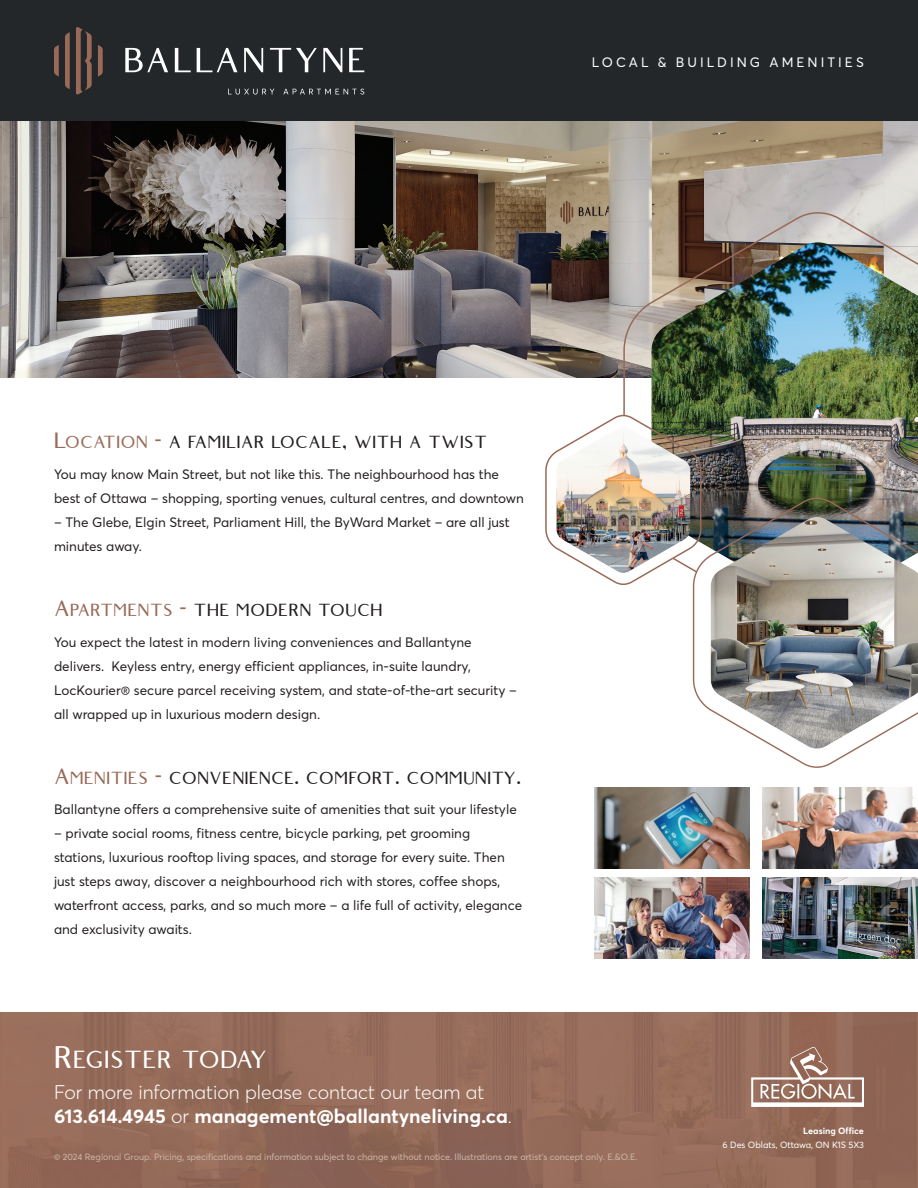
<style>
.page{position:relative;width:918px;height:1188px;background:#fff}
.page>*{position:absolute;margin:0;border:0;box-sizing:border-box;transform-origin:0 0}
.CTA_Header{font:36px "Belgium";color:#fff}
.Header_1{font:25.5px "Belgium";color:#231f20}
.CTA{font:300 19.5px/24px "Averta Std";color:#fff}
.t1{font:13.5px/24px "Averta Std";color:#231f20}
.Coming{font:13.5px "Averta Std";letter-spacing:.225em;color:#fff}
.Copyright{font:9px "Averta Std";color:#cdb7ab}
.Copyright-2{font:9px "Averta Std";color:#fff}
.Copyright-3{font:700 9px "Averta Std";color:#fff}
.s1{color:#986a57}
.s2{font-weight:700}
</style>
<div class="page">
<img style="left:594px;top:878px;width:155px;height:80px">
<div style="left:0;top:0;width:918px;height:122px;background:#23272a"></div>
<img style="left:0;top:122px;width:918px;height:256px">
<img style="left:0;top:1012px;width:918px;height:176px">
<svg style="left:751px;top:1047px;width:113px;height:60px"></svg>
<img style="left:763px;top:788px;width:155px;height:81px">
<img style="left:594px;top:788px;width:155px;height:81px">
<img style="left:763px;top:878px;width:155px;height:80px">
<svg style="left:125px;top:48px;width:43px;height:24px"></svg>
<svg style="left:175px;top:48px;width:16px;height:24px"></svg>
<svg style="left:197px;top:48px;width:40px;height:24px"></svg>
<svg style="left:244px;top:48px;width:19px;height:24px"></svg>
<svg style="left:270px;top:48px;width:47px;height:24px"></svg>
<svg style="left:323px;top:48px;width:19px;height:24px"></svg>
<svg style="left:349px;top:48px;width:15px;height:24px"></svg>
<svg style="left:54px;top:27px;width:49px;height:68px"></svg>
<svg style="left:228px;top:89px;width:46px;height:5px"></svg>
<svg style="left:283px;top:89px;width:81px;height:5px"></svg>
<svg style="left:623px;top:211px;width:295px;height:203px;background:#bfb8b4"></svg>
<img style="left:652px;top:242px;width:266px;height:255px">
<img style="left:545px;top:414px;width:168px;height:171px">
<svg style="left:692px;top:497px;width:226px;height:271px"></svg>
<img style="left:711px;top:517px;width:207px;height:232px">
<p class="Coming" style="left:592px;top:53px;width:274px">LOCAL &amp; BUILDING AMENITIES</p>
<p class="Header_1" style="left:54px;top:428px;width:435px"><span class="s1">Location -</span> a familiar locale, with a twist</p>
<p class="t1" style="left:54px;top:461px;width:471px">You may know Main Street, but not like this. The neighbourhood has the best of Ottawa – shopping, sporting venues, cultural centres, and downtown</p>
<p class="t1" style="left:54px;top:509px;width:457px">– The Glebe, Elgin Street, Parliament Hill, the ByWard Market – are all just minutes away.</p>
<p class="Header_1" style="left:54px;top:595px;width:330px"><span class="s1">Apartments -</span> the modern touch</p>
<p class="t1" style="left:54px;top:629px;width:464px">You expect the latest in modern living conveniences and Ballantyne delivers. Keyless entry, energy efficient appliances, in-suite laundry, LocKourier® secure parcel receiving system, and state-of-the-art security – all wrapped up in luxurious modern design.</p>
<p class="Header_1" style="left:54px;top:763px;width:469px"><span class="s1">Amenities -</span> convenience. comfort. community.</p>
<p class="t1" style="left:54px;top:797px;width:464px">Ballantyne offers a comprehensive suite of amenities that suit your lifestyle</p>
<p class="t1" style="left:54px;top:821px;width:470px">– private social rooms, fitness centre, bicycle parking, pet grooming stations, luxurious rooftop living spaces, and storage for every suite. Then just steps away, discover a neighbourhood rich with stores, coffee shops, waterfront access, parks, and so much more – a life full of activity, elegance and exclusivity awaits.</p>
<p class="CTA_Header" style="left:54px;top:1039px;width:215px">Register today</p>
<p class="CTA" style="left:54px;top:1079px;width:460px">For more information please contact our team at<br><span class="s2">613.614.4945</span> or <span class="s2">management@ballantyneliving.ca</span>.</p>
<p class="Copyright" style="left:54px;top:1151px;width:585px">© 2024 Regional Group. Pricing, specifications and information subject to change without notice. Illustrations are artist’s concept only. E.&amp;O.E.</p>
<p class="Copyright-3" style="left:803px;top:1124px;width:62px">Leasing Office</p>
<p class="Copyright-2" style="left:723px;top:1138px;width:143px">6 Des Oblats, Ottawa, ON K1S 5X3</p>
</div>
